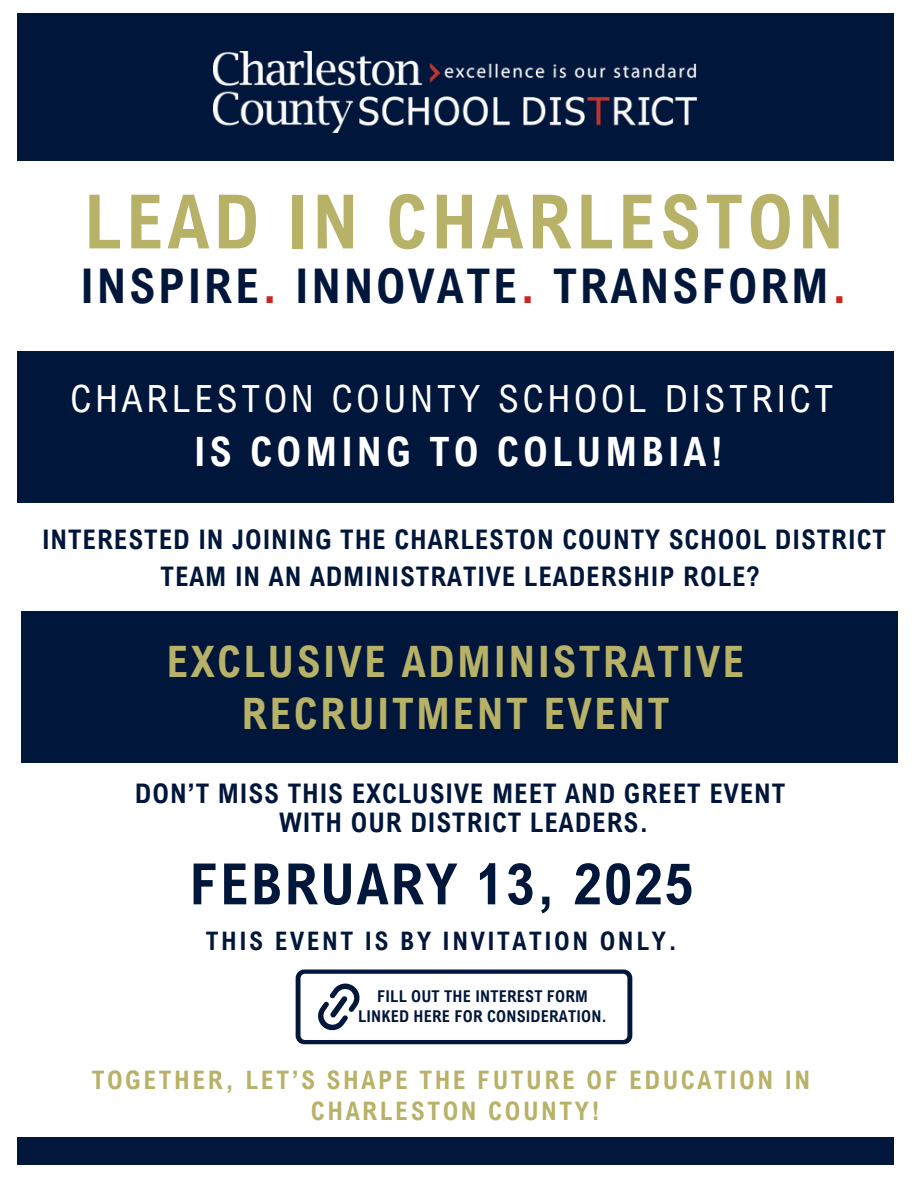
<style>
.page{position:relative;width:918px;height:1188px;background:#fff}
.page>*{position:absolute;margin:0;border:0;box-sizing:border-box;transform-origin:0 0}
.t1{font:700 75px "Arial Nova Cond";letter-spacing:.055em;color:#b8b168}
.t2{font:700 57px "Arial Nova Cond";letter-spacing:.035em;color:#00163a}
.t3{font:700 47.85px "Arial Nova Cond";letter-spacing:.055em;color:#00163a}
.t4{font:700 43.35px/51.8px "Arial Nova Cond";letter-spacing:.055em;color:#b8b168;text-align:center}
.t5{font:700 40.5px "Arial Nova Cond";letter-spacing:.1em;color:#fff}
.t6{font:37.5px "Arial Nova Cond";letter-spacing:.1em;color:#fff}
.t7{font:700 27px/37.2px "Arial Nova Cond";letter-spacing:.035em;color:#00163a;text-align:center}
.t8{font:700 25.5px/30.3px "Arial Nova Cond";letter-spacing:.1em;color:#b8b168;text-align:center}
.t9{font:700 25.5px "Arial Nova Cond";letter-spacing:.1em;color:#00163a}
.t10{font:700 16.35px "Arial Nova Cond";letter-spacing:.01em;color:#00163a}
.s1{color:#cc2521}
</style>
<div class="page">
<div style="left:17px;top:14px;width:877px;height:147px;background:#00163a"></div>
<img style="left:214px;top:51px;width:483px;height:81px">
<div style="left:17px;top:351px;width:877px;height:151px;background:#00163a"></div>
<div style="left:17px;top:1137px;width:877px;height:27px;background:#00163a"></div>
<div style="left:21px;top:611px;width:876px;height:152px;background:#00163a"></div>
<svg style="left:296px;top:970px;width:336px;height:74px;background:#0a1f41"></svg>
<div style="left:301px;top:974px;width:326px;height:66px;background:#fff;border-radius:5px"></div>
<svg style="left:318px;top:983px;width:42px;height:48px"></svg>
<h5 class="t1" style="left:84px;top:175px;width:762px">LEAD IN CHARLESTON</h5>
<h3 class="t3" style="left:80px;top:256px;width:768px">INSPIRE<span class="s1">.</span> INNOVATE<span class="s1">.</span> TRANSFORM<span class="s1">.</span></h3>
<p class="t6" style="left:70px;top:375px;width:764px">CHARLESTON COUNTY SCHOOL DISTRICT</p>
<p class="t5" style="left:194px;top:426px;width:531px">IS COMING TO COLUMBIA!</p>
<h1 class="t7" style="left:42px;top:520px;width:845px">INTERESTED IN JOINING THE CHARLESTON COUNTY SCHOOL DISTRICT<br>TEAM IN AN ADMINISTRATIVE LEADERSHIP ROLE?</h1>
<h5 class="t4" style="left:167px;top:635px;width:579px">EXCLUSIVE ADMINISTRATIVE<br>RECRUITMENT EVENT</h5>
<h4 class="t7" style="left:135px;top:778px;width:652px;line-height:29.2px">DON’T MISS THIS EXCLUSIVE MEET AND GREET EVENT<br>WITH OUR DISTRICT LEADERS.</h4>
<h3 class="t2" style="left:189px;top:848px;width:505px">FEBRUARY 13, 2025</h3>
<h2 class="t9" style="left:206px;top:925px;width:472px">THIS EVENT IS BY INVITATION ONLY.</h2>
<p class="t10" style="left:377px;top:986px;width:212px">FILL OUT THE INTEREST FORM</p>
<p class="t10" style="left:358px;top:1005px;width:250px">LINKED HERE FOR CONSIDERATION.</p>
<h5 class="t8" style="left:92px;top:1064px;width:720px">TOGETHER, LET’S SHAPE THE FUTURE OF EDUCATION IN<br>CHARLESTON COUNTY!</h5>
</div>
